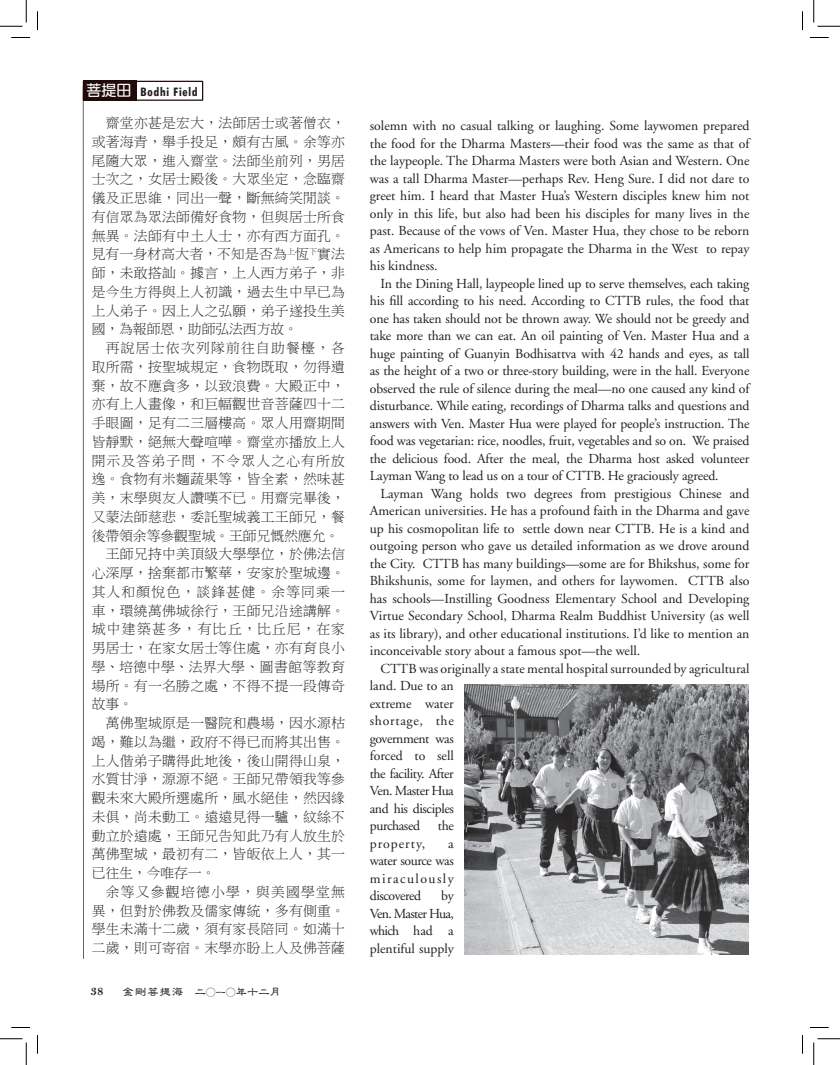
<style>
.page{position:relative;width:840px;height:1065px;background:#fff}
.page>*{position:absolute;margin:0;border:0;box-sizing:border-box;transform-origin:0 0}
.t1{font:13.75px/17.5px "Adobe Garamond";color:#231f20;text-align:justify}
.t2{font:13.75px/18.8px "Ming Li U";letter-spacing:.025em;color:#231f20;text-align:justify}
.t3{font:13.75px/18.8px "P Ming Li U";letter-spacing:.025em;color:#231f20;text-align:justify}
.t4{font:700 condensed 13.75px "Tw Cen";letter-spacing:.03em;color:#231f20}
.t5{font:13.75px "Adobe Garamond";letter-spacing:.07em;color:#231f20}
.t6{font:13.75px "Bell MT Bold";color:#231f20;scale:.9 1}
.t7{font:600 11.25px "Jen Lei";letter-spacing:.1em;color:#231f20}
.s1{font-family:"Yen Round";font-stretch:normal;font-size:15px;color:#fff}
.s2{font-size:10px}
</style>
<div class="page">
<hr style="left:83px;top:86px;width:1px;height:873px;background:#231f20">
<div style="left:83px;top:81px;width:120px;height:20px;border:1px solid #210b0a"></div>
<div style="left:83px;top:81px;width:54px;height:20px;background:#210b0a"></div>
<img style="left:464px;top:685px;width:284px;height:270px">
<svg style="left:11px;top:37px;width:19px;height:1px"></svg>
<svg style="left:810px;top:37px;width:19px;height:1px"></svg>
<svg style="left:11px;top:1027px;width:19px;height:1px"></svg>
<svg style="left:810px;top:1027px;width:19px;height:1px"></svg>
<svg style="left:37px;top:11px;width:1px;height:19px"></svg>
<svg style="left:37px;top:1035px;width:1px;height:19px"></svg>
<svg style="left:802px;top:11px;width:1px;height:19px"></svg>
<svg style="left:802px;top:1035px;width:1px;height:19px"></svg>
<svg style="left:0;top:0;width:27px;height:27px"></svg>
<svg style="left:0;top:1039px;width:27px;height:26px"></svg>
<svg style="left:814px;top:0;width:26px;height:27px"></svg>
<svg style="left:814px;top:1039px;width:26px;height:26px"></svg>
<p class="t4" style="left:87px;top:83px;width:113px"><span class="s1">菩提田</span> Bodhi Field</p>
<p class="t3" style="left:92px;top:114px;width:255px;text-indent:14px">齋堂亦甚是宏大，法師居士或著僧衣，或著海青，舉手投足，頗有古風。余等亦尾隨大眾，進入齋堂。法師坐前列，男居士次之，女居士殿後。大眾坐定，念臨齋儀及正思維，同出一聲，斷無綺笑閒談。有信眾為眾法師備好食物，但與居士所食無異。法師有中土人士，亦有西方面孔。見有一身材高大者，不知是否為<sup>上</sup>恆<sup>下</sup>實法師，未敢搭訕。據言，上人西方弟子，非是今生方得與上人初識，過去生中早已為上人弟子。因上人之弘願，弟子遂投生美國，為報師恩，助師弘法西方故。</p>
<p class="t2" style="left:92px;top:339px;width:255px;text-indent:14px">再說居士依次列隊前往自助餐檯，各取所需，按聖城規定，食物既取，勿得遺棄，故不應貪多，以致浪費。大殿正中，亦有上人畫像，和巨幅觀世音菩薩四十二手眼圖，足有二三層樓高。眾人用齋期間皆靜默，絕無大聲喧嘩。齋堂亦播放上人開示及答弟子問，不令眾人之心有所放逸。食物有米麵蔬果等，皆全素，然味甚美，末學與友人讚嘆不已。用齋完畢後，又蒙法師慈悲，委託聖城義工王師兄，餐後帶領余等參觀聖城。王師兄慨然應允。</p>
<p class="t2" style="left:92px;top:545px;width:255px;text-indent:14px">王師兄持中美頂級大學學位，於佛法信心深厚，捨棄都市繁華，安家於聖城邊。其人和顏悅色，談鋒甚健。余等同乘一車，環繞萬佛城徐行，王師兄沿途講解。城中建築甚多，有比丘，比丘尼，在家男居士，在家女居士等住處，亦有育良小學、培德中學、法界大學、圖書館等教育場所。有一名勝之處，不得不提一段傳奇故事。</p>
<p class="t2" style="left:92px;top:714px;width:255px;text-indent:14px">萬佛聖城原是一醫院和農場，因水源枯竭，難以為繼，政府不得已而將其出售。上人偕弟子購得此地後，後山開得山泉，水質甘淨，源源不絕。王師兄帶領我等參觀未來大殿所選處所，風水絕佳，然因緣未俱，尚未動工。遠遠見得一驢，紋絲不動立於遠處，王師兄告知此乃有人放生於萬佛聖城，最初有二，皆皈依上人，其一已往生，今唯存一。</p>
<p class="t2" style="left:92px;top:882px;width:255px;text-indent:14px">余等又參觀培德小學，與美國學堂無異，但對於佛教及儒家傳統，多有側重。學生未滿十二歲，須有家長陪同。如滿十二歲，則可寄宿。末學亦盼上人及佛菩薩</p>
<p class="t6" style="left:91px;top:983px;width:16px">38</p>
<p class="t7" style="left:123px;top:986px;width:160px">金剛菩提海 二<span class="s2">○一○</span>年十二月</p>
<p class="t1" style="left:370px;top:117px;width:381px">solemn with no casual talking or laughing. Some laywomen prepared the food for the Dharma Masters—their food was the same as that of the laypeople. The Dharma Masters were both Asian and Western. One was a tall Dharma Master—perhaps Rev. Heng Sure. I did not dare to greet him. I heard that Master Hua’s Western disciples knew him not only in this life, but also had been his disciples for many lives in the past. Because of the vows of Ven. Master Hua, they chose to be reborn as Americans to help him propagate the Dharma in the West to repay his kindness.</p>
<p class="t1" style="left:370px;top:275px;width:381px;text-indent:11px">In the Dining Hall, laypeople lined up to serve themselves, each taking his fill according to his need. According to CTTB rules, the food that one has taken should not be thrown away. We should not be greedy and take more than we can eat. An oil painting of Ven. Master Hua and a huge painting of Guanyin Bodhisattva with 42 hands and eyes, as tall as the height of a two or three-story building, were in the hall. Everyone observed the rule of silence during the meal—no one caused any kind of disturbance. While eating, recordings of Dharma talks and questions and answers with Ven. Master Hua were played for people’s instruction. The food was vegetarian: rice, noodles, fruit, vegetables and so on. We praised the delicious food. After the meal, the Dharma host asked volunteer Layman Wang to lead us on a tour of CTTB. He graciously agreed.</p>
<p class="t1" style="left:370px;top:485px;width:381px;text-indent:11px">Layman Wang holds two degrees from prestigious Chinese and American universities. He has a profound faith in the Dharma and gave up his cosmopolitan life to settle down near CTTB. He is a kind and outgoing person who gave us detailed information as we drove around the City. CTTB has many buildings—some are for Bhikshus, some for Bhikshunis, some for laymen, and others for laywomen. CTTB also has schools—Instilling Goodness Elementary School and Developing Virtue Secondary School, Dharma Realm Buddhist University (as well as its library), and other educational institutions. I’d like to mention an inconceivable story about a famous spot—the well.</p>
<p class="t1" style="left:370px;top:660px;width:381px;text-align:left;text-indent:11px">CTTB was originally a state mental hospital surrounded by agricultural land. Due to an<br>extreme water<br>shortage, the<br>government was<br>forced to sell<br>the facility. After<br>Ven. Master Hua<br>and his disciples<br>purchased</p>
<p class="t1" style="left:438px;top:817px;width:17px">the</p>
<p class="t5" style="left:370px;top:836px;width:57px">property,</p>
<p class="t1" style="left:370px;top:835px;width:86px;text-indent:78px">a water source was miraculously discovered</p>
<p class="t1" style="left:370px;top:887px;width:86px;text-indent:71px">by Ven. Master Hua, which had a plentiful supply</p>
</div>
